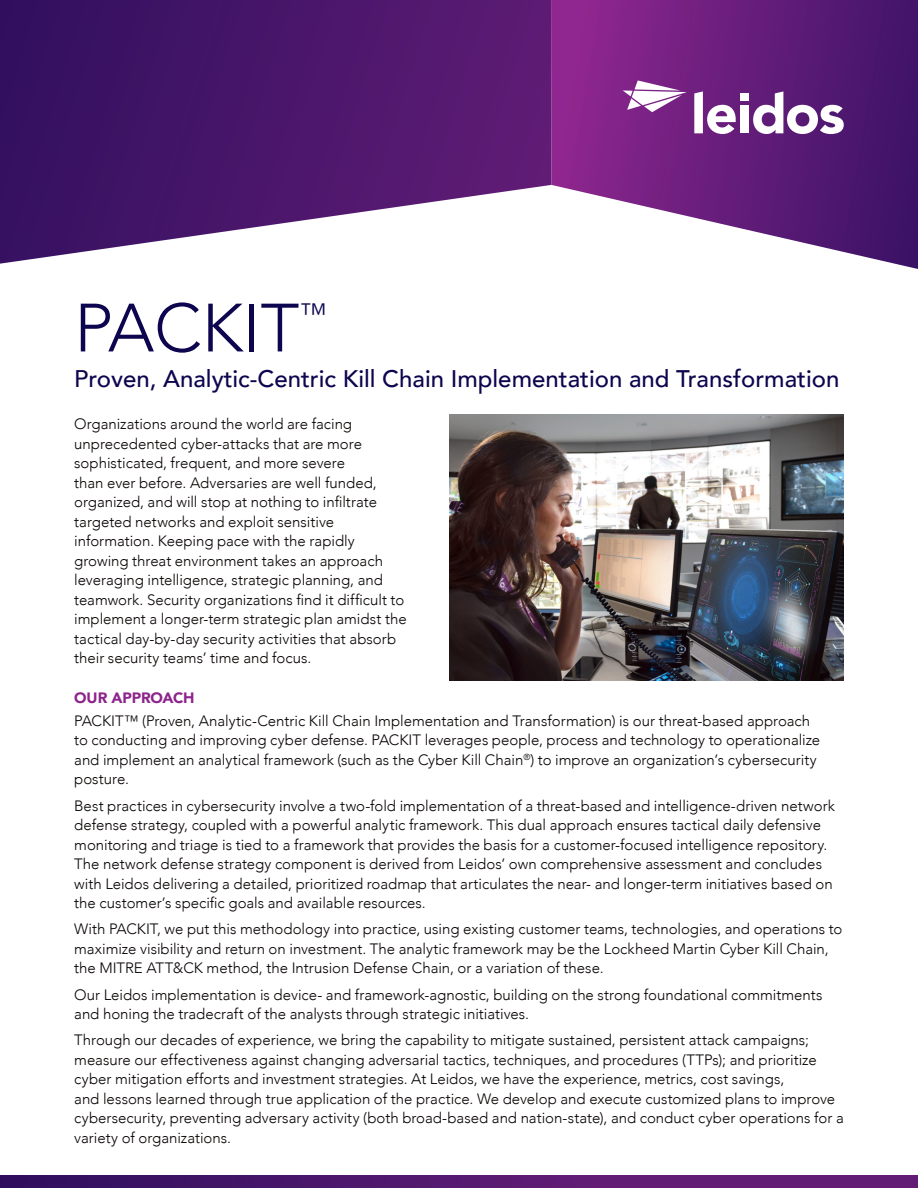
<style>
.page{position:relative;width:918px;height:1188px;background:#fff}
.page>*{position:absolute;margin:0;border:0;box-sizing:border-box;transform-origin:0 0}
.Header_Reverse{font:300 67.5px "Avenir";color:#0d054e}
.Header_Reverse-2{font:300 28.05px "Avenir";color:#0d054e}
.Header_Reverse-3{font:500 24px "Avenir";color:#0d054e}
.body{font:300 15px/19.5px "Avenir";color:#080302}
.Sub-Head{font:900 15px "Avenir";letter-spacing:-.01em;color:#8d248b}
</style>
<div class="page">
<img style="left:450px;top:414px;width:394px;height:266px">
<svg style="left:551px;top:0;width:367px;height:269px"></svg>
<svg style="left:0;top:0;width:551px;height:264px;background:#633880"></svg>
<svg style="left:0;top:1175px;width:918px;height:13px;background:#51176d"></svg>
<svg style="left:694px;top:91px;width:42px;height:43px"></svg>
<svg style="left:753px;top:91px;width:91px;height:43px"></svg>
<div style="left:740px;top:105px;width:9px;height:28px;background:#fff"></div>
<div style="left:740px;top:93px;width:9px;height:8px;background:#fff"></div>
<svg style="left:623px;top:80px;width:64px;height:32px"></svg>
<p class="Header_Reverse" style="left:74px;top:288px;width:227px">PACKIT</p>
<p class="Header_Reverse-2" style="left:299px;top:297px;width:29px">™</p>
<p class="Header_Reverse-3" style="left:74px;top:358px;width:767px">Proven, Analytic-Centric Kill Chain Implementation and Transformation</p>
<p class="body" style="left:74px;top:414px;width:334px">Organizations around the world are facing unprecedented cyber-attacks that are more sophisticated, frequent, and more severe<br>than ever before. Adversaries are well funded, organized, and will stop at nothing to infiltrate targeted networks and exploit sensitive information. Keeping pace with the rapidly growing threat environment takes an approach leveraging intelligence, strategic planning, and teamwork. Security organizations find it difficult to implement a longer-term strategic plan amidst the tactical day-by-day security activities that absorb their security teams’ time and focus.</p>
<p class="Sub-Head" style="left:74px;top:685px;width:122px">OUR APPROACH</p>
<p class="body" style="left:74px;top:711px;width:747px">PACKIT™ (Proven, Analytic-Centric Kill Chain Implementation and Transformation) is our threat-based approach to conducting and improving cyber defense. PACKIT leverages people, process and technology to operationalize and implement an analytical framework (such as the Cyber Kill Chain<sup>®</sup>) to improve an organization’s cybersecurity posture.</p>
<p class="body" style="left:74px;top:796px;width:762px">Best practices in cybersecurity involve a two-fold implementation of a threat-based and intelligence-driven network defense strategy, coupled with a powerful analytic framework. This dual approach ensures tactical daily defensive monitoring and triage is tied to a framework that provides the basis for a customer-focused intelligence repository.<br>The network defense strategy component is derived from Leidos’ own comprehensive assessment and concludes with Leidos delivering a detailed, prioritized roadmap that articulates the near- and longer-term initiatives based on the customer’s specific goals and available resources.</p>
<p class="body" style="left:74px;top:919px;width:770px">With PACKIT, we put this methodology into practice, using existing customer teams, technologies, and operations to maximize visibility and return on investment. The analytic framework may be the Lockheed Martin Cyber Kill Chain, the MITRE ATT&amp;CK method, the Intrusion Defense Chain, or a variation of these.</p>
<p class="body" style="left:74px;top:985px;width:750px">Our Leidos implementation is device- and framework-agnostic, building on the strong foundational commitments and honing the tradecraft of the analysts through strategic initiatives.</p>
<p class="body" style="left:74px;top:1030px;width:771px">Through our decades of experience, we bring the capability to mitigate sustained, persistent attack campaigns; measure our effectiveness against changing adversarial tactics, techniques, and procedures (TTPs); and prioritize cyber mitigation efforts and investment strategies. At Leidos, we have the experience, metrics, cost savings,<br>and lessons learned through true application of the practice. We develop and execute customized plans to improve cybersecurity, preventing adversary activity (both broad-based and nation-state), and conduct cyber operations for a variety of organizations.</p>
</div>
